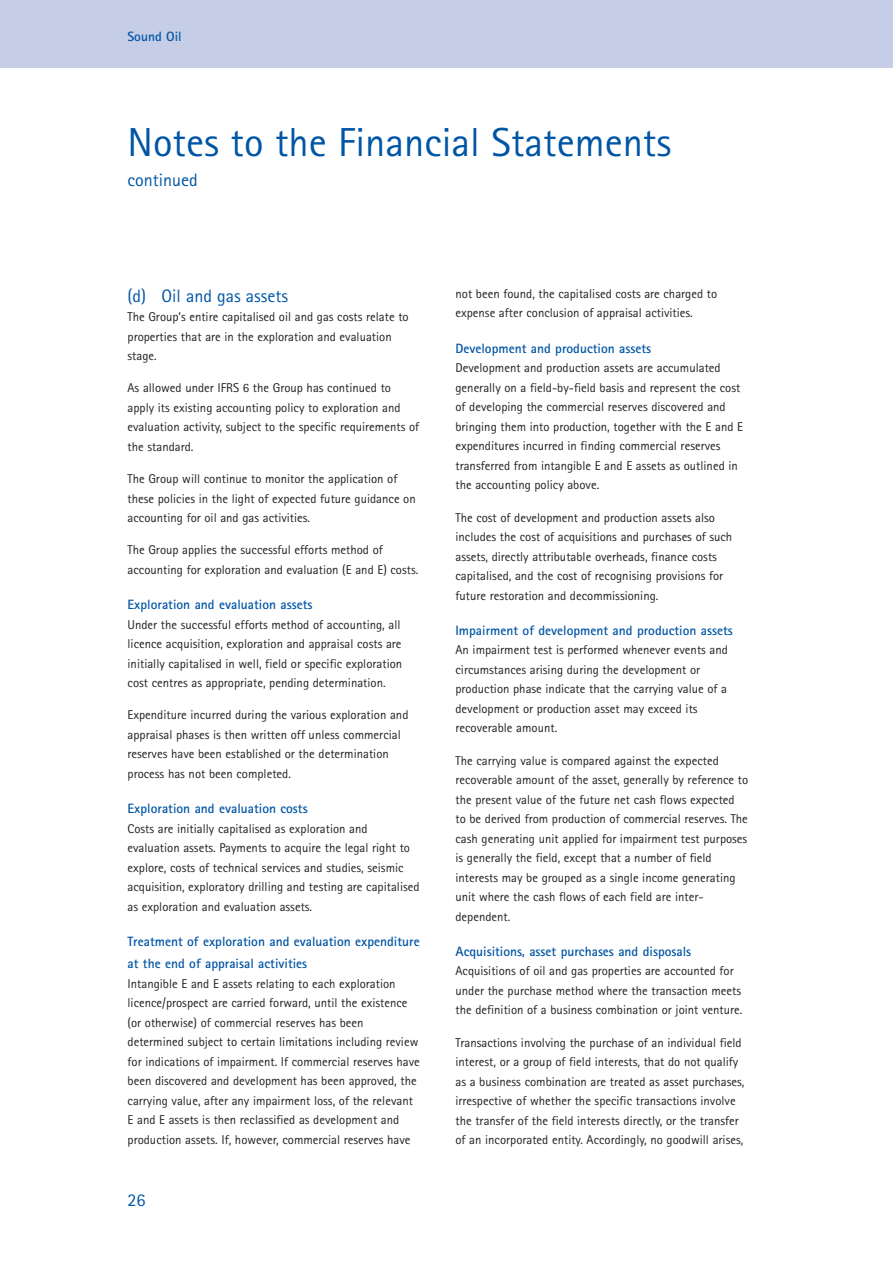
<style>
.page{position:relative;width:893px;height:1263px;background:#fff}
.page>*{position:absolute;margin:0;border:0;box-sizing:border-box;transform-origin:0 0}
.t1{font:40.5px "Rotis Sans Serif";color:#0155a5}
.t2{font:18px "Rotis Sans Serif";color:#0155a5}
.t3{font:700 13.5px/22.5px "Rotis Sans Serif";color:#0155a5}
.t4{font:12.75px/19.5px "Rotis Sans Serif";color:#231f20}
</style>
<div class="page">
<div style="left:0;top:0;width:893px;height:68px;background:#c6cde7"></div>
<p class="t3" style="left:128px;top:26px;width:56px">Sound Oil</p>
<p class="t1" style="left:128px;top:127px;width:545px">Notes to the Financial Statements</p>
<p class="t2" style="left:128px;top:173px;width:72px">continued</p>
<p class="t2" style="left:128px;top:289px;width:162px">(d) Oil and gas assets</p>
<p class="t4" style="left:128px;top:308px;width:283px">The Group’s entire capitalised oil and gas costs relate to properties that are in the exploration and evaluation stage.</p>
<p class="t4" style="left:128px;top:379px;width:293px">As allowed under IFRS 6 the Group has continued to apply its existing accounting policy to exploration and evaluation activity, subject to the specific requirements of the standard.</p>
<p class="t4" style="left:128px;top:470px;width:290px">The Group will continue to monitor the application of these policies in the light of expected future guidance on accounting for oil and gas activities.</p>
<p class="t4" style="left:128px;top:542px;width:292px">The Group applies the successful efforts method of accounting for exploration and evaluation (E and E) costs.</p>
<p class="t3" style="left:128px;top:595px;width:186px">Exploration and evaluation assets</p>
<p class="t4" style="left:128px;top:616px;width:276px">Under the successful efforts method of accounting, all licence acquisition, exploration and appraisal costs are initially capitalised in well, field or specific exploration cost centres as appropriate, pending determination.</p>
<p class="t4" style="left:128px;top:707px;width:282px">Expenditure incurred during the various exploration and appraisal phases is then written off unless commercial reserves have been established or the determination process has not been completed.</p>
<p class="t3" style="left:128px;top:799px;width:182px">Exploration and evaluation costs</p>
<p class="t4" style="left:128px;top:820px;width:293px">Costs are initially capitalised as exploration and evaluation assets. Payments to acquire the legal right to explore, costs of technical services and studies, seismic acquisition, exploratory drilling and testing are capitalised as exploration and evaluation assets.</p>
<p class="t3" style="left:128px;top:931px;width:294px">Treatment of exploration and evaluation expenditure at the end of appraisal activities</p>
<p class="t4" style="left:128px;top:975px;width:294px">Intangible E and E assets relating to each exploration licence/prospect are carried forward, until the existence (or otherwise) of commercial reserves has been determined subject to certain limitations including review for indications of impairment. If commercial reserves have been discovered and development has been approved, the carrying value, after any impairment loss, of the relevant E and E assets is then reclassified as development and production assets. If, however, commercial reserves have</p>
<p class="t2" style="left:128px;top:1193px;width:19px">26</p>
<p class="t4" style="left:455px;top:285px;width:263px">not been found, the capitalised costs are charged to expense after conclusion of appraisal activities.</p>
<p class="t3" style="left:455px;top:338px;width:197px">Development and production assets</p>
<p class="t4" style="left:455px;top:359px;width:289px">Development and production assets are accumulated generally on a field-by-field basis and represent the cost of developing the commercial reserves discovered and bringing them into production, together with the E and E expenditures incurred in finding commercial reserves transferred from intangible E and E assets as outlined in the accounting policy above.</p>
<p class="t4" style="left:455px;top:509px;width:278px">The cost of development and production assets also includes the cost of acquisitions and purchases of such assets, directly attributable overheads, finance costs capitalised, and the cost of recognising provisions for future restoration and decommissioning.</p>
<p class="t3" style="left:455px;top:620px;width:279px">Impairment of development and production assets</p>
<p class="t4" style="left:455px;top:641px;width:274px">An impairment test is performed whenever events and circumstances arising during the development or production phase indicate that the carrying value of a development or production asset may exceed its recoverable amount.</p>
<p class="t4" style="left:455px;top:752px;width:294px">The carrying value is compared against the expected recoverable amount of the asset, generally by reference to the present value of the future net cash flows expected to be derived from production of commercial reserves. The cash generating unit applied for impairment test purposes is generally the field, except that a number of field interests may be grouped as a single income generating unit where the cash flows of each field are inter&shy;dependent.</p>
<p class="t3" style="left:455px;top:941px;width:237px">Acquisitions, asset purchases and disposals</p>
<p class="t4" style="left:455px;top:962px;width:288px">Acquisitions of oil and gas properties are accounted for under the purchase method where the transaction meets the definition of a business combination or joint venture.</p>
<p class="t4" style="left:455px;top:1034px;width:290px">Transactions involving the purchase of an individual field interest, or a group of field interests, that do not qualify as a business combination are treated as asset purchases, irrespective of whether the specific transactions involve the transfer of the field interests directly, or the transfer of an incorporated entity. Accordingly, no goodwill arises,</p>
</div>
